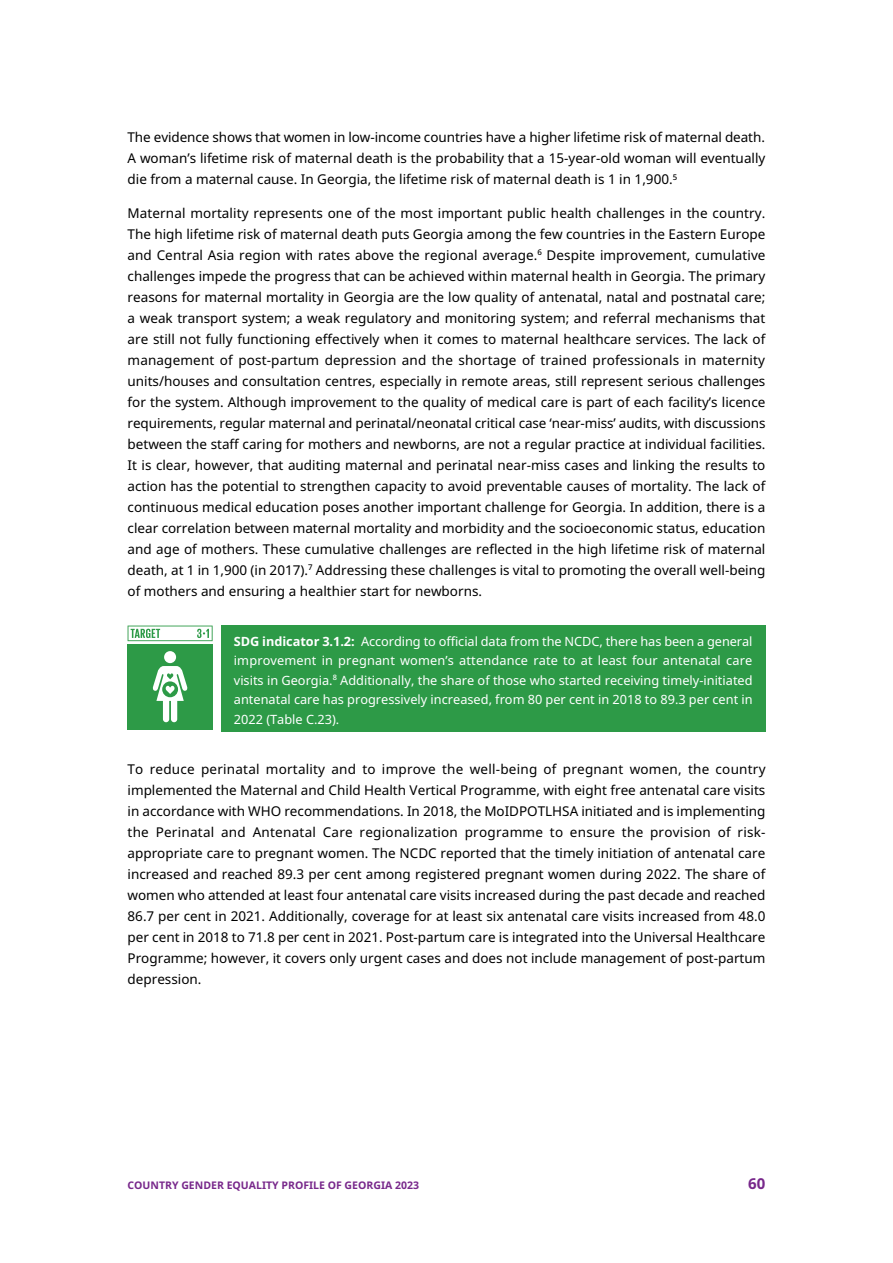
<style>
.page{position:relative;width:893px;height:1263px;background:#fff}
.page>*{position:absolute;margin:0;border:0;box-sizing:border-box;transform-origin:0 0}
.t1{font:700 15px "Noto Sans Georgian";color:#78288b}
.bd-just{font:13.5px/21px "Noto Sans Georgian";color:#000;text-align:justify}
.tb-just-SDG{font:12.75px/19.5px "Noto Sans Georgian";color:#fff;text-align:justify}
.t2{font:700 10.5px "Noto Sans Georgian";color:#78288b}
.s1{font-weight:700}
</style>
<div class="page">
<div style="left:221px;top:625px;width:544px;height:107px;background:#2d9a47"></div>
<div style="left:128px;top:644px;width:85px;height:85px;background:#2d9a47"></div>
<svg style="left:128px;top:625px;width:85px;height:16px"></svg>
<div style="left:164px;top:651px;width:12px;height:12px;background:#fff;border-radius:50%"></div>
<svg style="left:152px;top:666px;width:36px;height:56px"></svg>
<p class="bd-just" style="left:128px;top:126px;width:639px">The evidence shows that women in low-income countries have a higher lifetime risk of maternal death.<br>A woman’s lifetime risk of maternal death is the probability that a 15-year-old woman will eventually die from a maternal cause. In Georgia, the lifetime risk of maternal death is 1 in 1,900.<sup>5</sup></p>
<p class="bd-just" style="left:128px;top:202px;width:640px">Maternal mortality represents one of the most important public health challenges in the country.<br>The high lifetime risk of maternal death puts Georgia among the few countries in the Eastern Europe and Central Asia region with rates above the regional average.<sup>6</sup> Despite improvement, cumulative challenges impede the progress that can be achieved within maternal health in Georgia. The primary reasons for maternal mortality in Georgia are the low quality of antenatal, natal and postnatal care; a weak transport system; a weak regulatory and monitoring system; and referral mechanisms that are still not fully functioning effectively when it comes to maternal healthcare services. The lack of management of post-partum depression and the shortage of trained professionals in maternity units/houses and consultation centres, especially in remote areas, still represent serious challenges for the system. Although improvement to the quality of medical care is part of each facility’s licence requirements, regular maternal and perinatal/neonatal critical case ‘near-miss’ audits, with discussions between the staff caring for mothers and newborns, are not a regular practice at individual facilities.<br>It is clear, however, that auditing maternal and perinatal near-miss cases and linking the results to action has the potential to strengthen capacity to avoid preventable causes of mortality. The lack of continuous medical education poses another important challenge for Georgia. In addition, there is a clear correlation between maternal mortality and morbidity and the socioeconomic status, education and age of mothers. These cumulative challenges are reflected in the high lifetime risk of maternal death, at 1 in 1,900 (in 2017).<sup>7</sup> Addressing these challenges is vital to promoting the overall well-being of mothers and ensuring a healthier start for newborns.</p>
<p class="tb-just-SDG" style="left:234px;top:631px;width:520px"><span class="s1">SDG indicator 3.1.2:</span> According to official data from the NCDC, there has been a general improvement in pregnant women’s attendance rate to at least four antenatal care visits in Georgia.<sup>8</sup> Additionally, the share of those who started receiving timely-initiated antenatal care has progressively increased, from 80 per cent in 2018 to 89.3 per cent in 2022 (Table C.23).</p>
<p class="bd-just" style="left:128px;top:758px;width:640px">To reduce perinatal mortality and to improve the well-being of pregnant women, the country implemented the Maternal and Child Health Vertical Programme, with eight free antenatal care visits in accordance with WHO recommendations. In 2018, the MoIDPOTLHSA initiated and is implementing the Perinatal and Antenatal Care regionalization programme to ensure the provision of risk&shy;appropriate care to pregnant women. The NCDC reported that the timely initiation of antenatal care increased and reached 89.3 per cent among registered pregnant women during 2022. The share of women who attended at least four antenatal care visits increased during the past decade and reached 86.7 per cent in 2021. Additionally, coverage for at least six antenatal care visits increased from 48.0 per cent in 2018 to 71.8 per cent in 2021. Post-partum care is integrated into the Universal Healthcare Programme; however, it covers only urgent cases and does not include management of post-partum depression.</p>
<p class="t2" style="left:128px;top:1177px;width:293px">COUNTRY GENDER EQUALITY PROFILE OF GEORGIA 2023</p>
<p class="t1" style="left:748px;top:1172px;width:19px">60</p>
</div>
